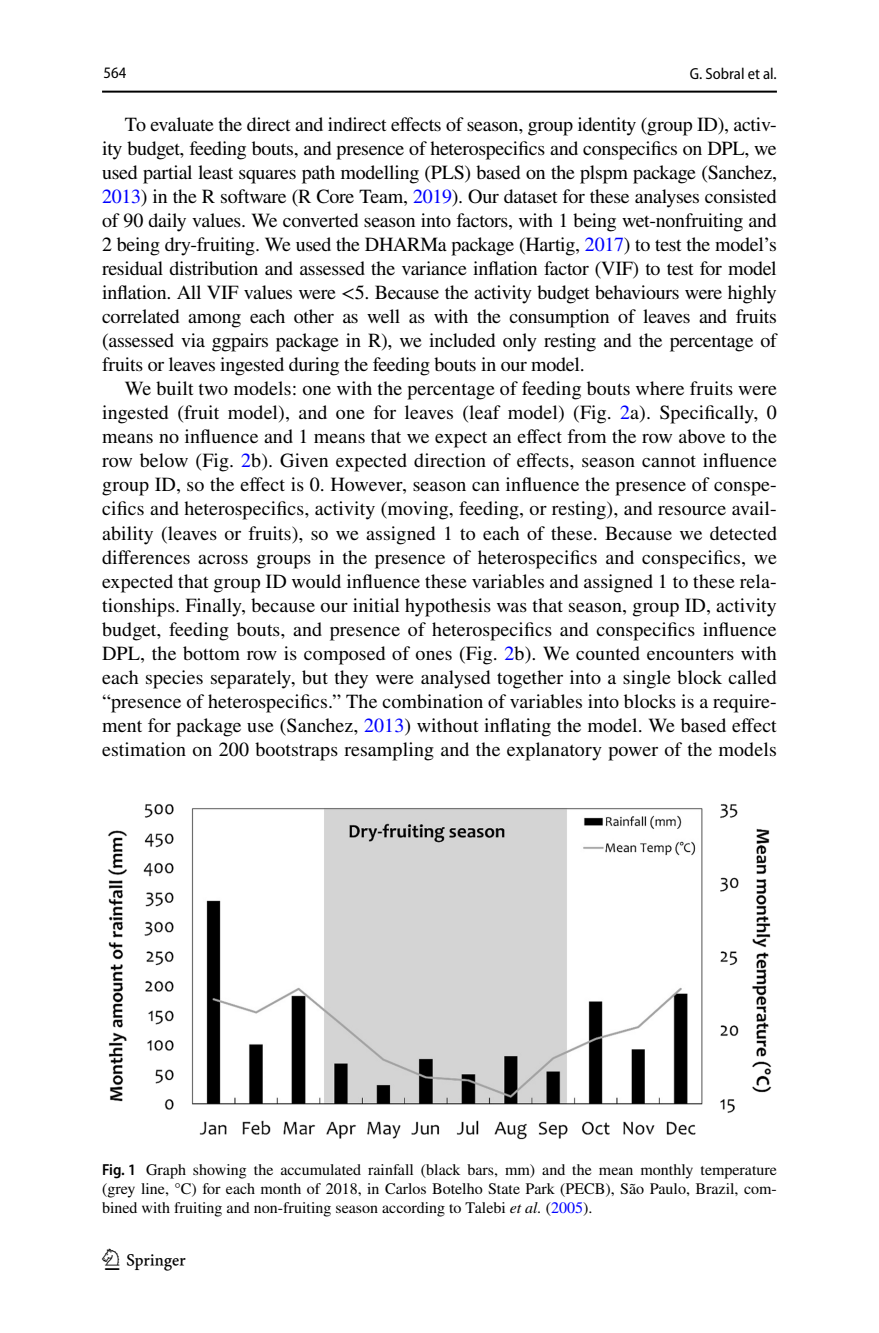
<style>
.page{position:relative;width:879px;height:1333px;background:#fff}
.page>*{position:absolute;margin:0;border:0;box-sizing:border-box;transform-origin:0 0}
.t1{font:30px "Springnew Regular 3";color:#000}
.t2{font:20px/24px "STIX";letter-spacing:-.015em;color:#000;text-align:justify}
.t3{font:16px/19px "STIX";color:#000;text-align:justify}
.t4{font:semi-condensed 16px "Myriad Pro";color:#000}
.s1{color:#00f}
.s2{font-family:"Myriad Pro";font-weight:600;font-stretch:semi-condensed}
.s3{font-style:italic}
</style>
<div class="page">
<hr style="left:102px;top:91px;width:675px;height:2px;background:#000">
<img style="left:108px;top:804px;width:663px;height:335px">
<p class="t4" style="left:103px;top:64px;width:24px">564</p>
<p class="t4" style="left:690px;top:65px;width:89px">G. Sobral et al.</p>
<p class="t2" style="left:102px;top:114px;width:676px;text-indent:23px">To evaluate the direct and indirect effects of season, group identity (group ID), activ&shy;ity budget, feeding bouts, and presence of heterospecifics and conspecifics on DPL, we used partial least squares path modelling (PLS) based on the plspm package (Sanchez, <span class="s1">2013</span>) in the R software (R Core Team, <span class="s1">2019</span>). Our dataset for these analyses consisted of 90 daily values. We converted season into factors, with 1 being wet-nonfruiting and 2 being dry-fruiting. We used the DHARMa package (Hartig, <span class="s1">2017</span>) to test the model’s residual distribution and assessed the variance inflation factor (VIF) to test for model inflation. All VIF values were &lt;5. Because the activity budget behaviours were highly correlated among each other as well as with the consumption of leaves and fruits (assessed via ggpairs package in R), we included only resting and the percentage of fruits or leaves ingested during the feeding bouts in our model.</p>
<p class="t2" style="left:102px;top:378px;width:676px;text-indent:23px">We built two models: one with the percentage of feeding bouts where fruits were ingested (fruit model), and one for leaves (leaf model) (Fig. <span class="s1">2</span>a). Specifically, 0 means no influence and 1 means that we expect an effect from the row above to the row below (Fig. <span class="s1">2</span>b). Given expected direction of effects, season cannot influence group ID, so the effect is 0. However, season can influence the presence of conspe&shy;cifics and heterospecifics, activity (moving, feeding, or resting), and resource avail&shy;ability (leaves or fruits), so we assigned 1 to each of these. Because we detected differences across groups in the presence of heterospecifics and conspecifics, we expected that group ID would influence these variables and assigned 1 to these rela&shy;tionships. Finally, because our initial hypothesis was that season, group ID, activity budget, feeding bouts, and presence of heterospecifics and conspecifics influence DPL, the bottom row is composed of ones (Fig. <span class="s1">2</span>b). We counted encounters with each species separately, but they were analysed together into a single block called “presence of heterospecifics.” The combination of variables into blocks is a require&shy;ment for package use (Sanchez, <span class="s1">2013</span>) without inflating the model. We based effect estimation on 200 bootstraps resampling and the explanatory power of the models</p>
<p class="t3" style="left:102px;top:1160px;width:676px"><span class="s2">Fig. 1</span> Graph showing the accumulated rainfall (black bars, mm) and the mean monthly temperature (grey line, °C) for each month of 2018, in Carlos Botelho State Park (PECB), São Paulo, Brazil, com&shy;bined with fruiting and non-fruiting season according to Talebi <span class="s3">et al.</span> (<span class="s1">2005</span>).</p>
<h1 class="t1" style="left:105px;top:1248px;width:83px">1 3</h1>
</div>
